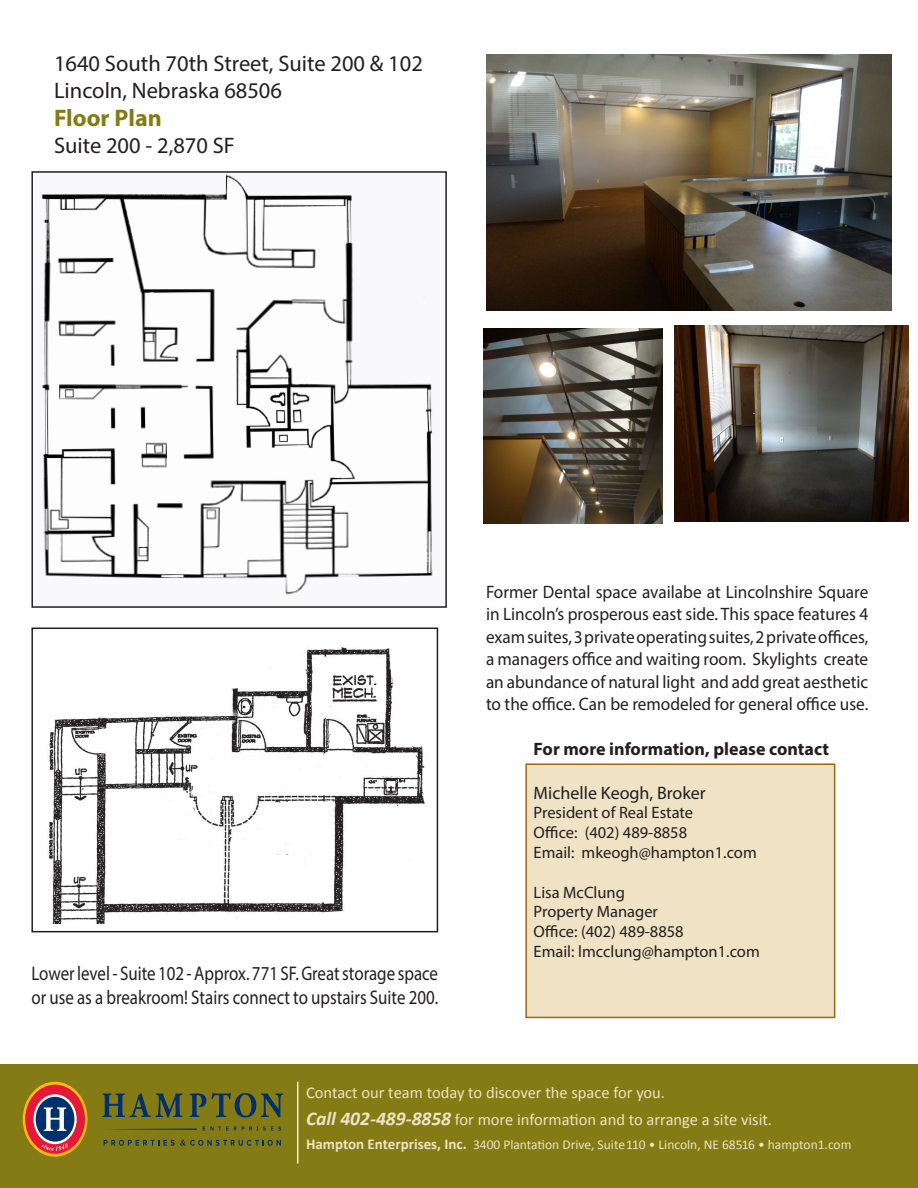
<style>
.page{position:relative;width:918px;height:1188px;background:#fff}
.page>*{position:absolute;margin:0;border:0;box-sizing:border-box;transform-origin:0 0}
.t1{font:700 24px "Myriad Pro";color:#847b15}
.t2{font:22.5px "Myriad Pro";color:#231f20}
.t3{font:19.8px/24px "Myriad Pro";color:#231f20;scale:.85 1}
.t4{font:18px/22.5px "Myriad Pro";color:#231f20;text-align:justify;scale:.96 1}
.t5{font:700 18px "Myriad Pro";color:#231f20}
.t6{font:18px "Myriad Pro";color:#231f20}
.t7{font:16.5px "Myriad Pro";color:#231f20}
.t8{font:16.5px "Calibri";color:#efe2c5}
.t9{font:13.5px "Calibri";color:#efe2c5}
.s1{font-weight:700;font-style:italic;font-size:19.5px}
.s2{font-weight:700;font-size:15px}
</style>
<div class="page">
<img style="left:41px;top:174px;width:392px;height:421px">
<div style="left:31px;top:171px;width:416px;height:437px;border:2px solid #231f20"></div>
<div style="left:0;top:1064px;width:918px;height:124px;background:#847b15"></div>
<hr style="left:297px;top:1082px;width:1px;height:82px;background:#f3e9d3">
<div style="left:525px;top:763px;width:310px;height:255px;background:#efe2c5;border:2px solid #9e6512"></div>
<img style="left:48px;top:647px;width:377px;height:276px">
<div style="left:31px;top:628px;width:407px;height:304px;border:2px solid #231f20"></div>
<svg style="left:203px;top:1126px;width:78px;height:5px"></svg>
<svg style="left:102px;top:1093px;width:81px;height:24px"></svg>
<svg style="left:189px;top:1093px;width:94px;height:25px"></svg>
<svg style="left:104px;top:1139px;width:177px;height:7px"></svg>
<hr style="left:104px;top:1129px;width:93px;height:1px;background:#00306d">
<svg style="left:23px;top:1082px;width:64px;height:75px"></svg>
<div style="left:25px;top:1085px;width:60px;height:69px;background:#e51836;border-radius:50%"></div>
<svg style="left:33px;top:1094px;width:44px;height:50px"></svg>
<svg style="left:41px;top:1143px;width:27px;height:8px"></svg>
<div style="left:36px;top:1097px;width:38px;height:45px;background:#00306d;border-radius:50%"></div>
<svg style="left:44px;top:1107px;width:22px;height:24px"></svg>
<img style="left:486px;top:54px;width:405px;height:257px">
<img style="left:484px;top:328px;width:178px;height:196px">
<img style="left:675px;top:326px;width:234px;height:196px">
<p class="t2" style="left:54px;top:49px;width:370px">1640 South 70th Street, Suite 200 &amp; 102</p>
<p class="t2" style="left:54px;top:76px;width:230px">Lincoln, Nebraska 68506</p>
<p class="t1" style="left:54px;top:102px;width:109px">Floor Plan</p>
<p class="t2" style="left:54px;top:132px;width:182px">Suite 200 - 2,870 SF</p>
<p class="t3" style="left:31px;top:961px;width:480px">Lower level - Suite 102 - Approx. 771 SF. Great storage space or use as a breakroom! Stairs connect to upstairs Suite 200.</p>
<p class="t4" style="left:486px;top:580px;width:400px">Former Dental space availabe at Lincolnshire Square in Lincoln’s prosperous east side. This space features 4 exam suites, 3 private operating suites, 2 private offices, a managers office and waiting room. Skylights create an abundance of natural light and add great aesthetic to the office. Can be remodeled for general office use.</p>
<p class="t5" style="left:534px;top:738px;width:297px">For more information, please contact</p>
<p class="t6" style="left:534px;top:782px;width:174px">Michelle Keogh, Broker</p>
<p class="t7" style="left:534px;top:803px;width:161px">President of Real Estate</p>
<p class="t7" style="left:534px;top:823px;width:155px">Office: (402) 489-8858</p>
<p class="t7" style="left:534px;top:842px;width:225px">Email: mkeogh@hampton1.com</p>
<p class="t7" style="left:534px;top:882px;width:93px">Lisa McClung</p>
<p class="t7" style="left:534px;top:902px;width:126px">Property Manager</p>
<p class="t7" style="left:534px;top:922px;width:152px">Office: (402) 489-8858</p>
<p class="t7" style="left:534px;top:941px;width:228px">Email: lmcclung@hampton1.com</p>
<p class="t8" style="left:306px;top:1082px;width:361px">Contact our team today to discover the space for you.</p>
<p class="t8" style="left:306px;top:1109px;width:468px"><span class="s1">Call 402-489-8858</span> for more information and to arrange a site visit.</p>
<p class="t9" style="left:306px;top:1136px;width:547px"><span class="s2">Hampton Enterprises, Inc.</span> 3400 Plantation Drive, Suite 110 • Lincoln, NE 68516 • hampton1.com</p>
</div>
